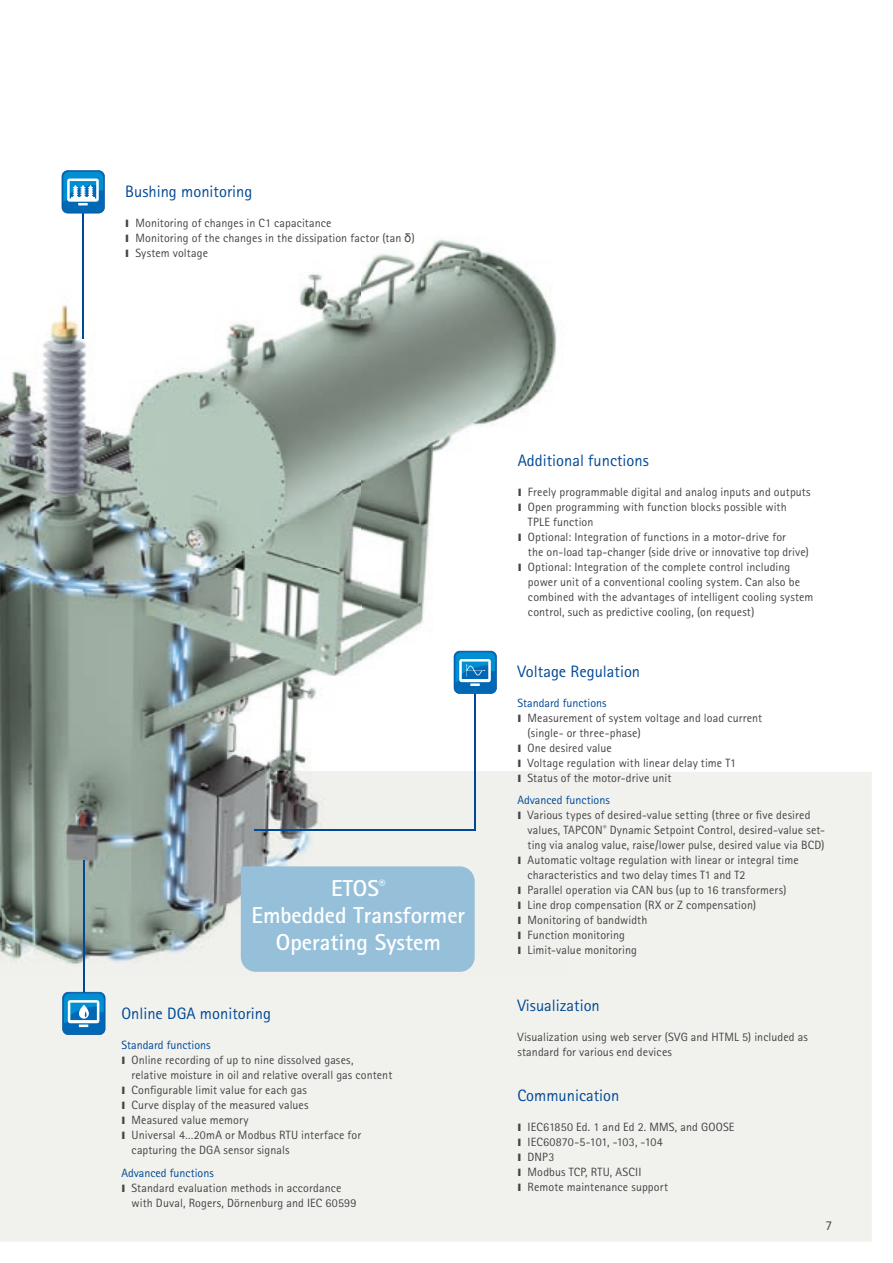
<style>
.page{position:relative;width:893px;height:1263px;background:#fff}
.page>*{position:absolute;margin:0;border:0;box-sizing:border-box;transform-origin:0 0}
.t1{font:700 23.1px/27px "Rotis Sans Serif Pro Cyr";color:#fff;text-align:center}
.t2{font:16.5px "Rotis Sans Serif Pro Cyr";color:#004896}
.t3{font:13.5px "Rotis Sans Serif Pro Cyr";color:#464347}
.t4{font:12px/15px "Rotis Sans Serif Pro Cyr";letter-spacing:.01em;color:#464347}
.t5{font:12px "Rotis Sans Serif Pro Cyr";color:#004896}
.s1{font-family:"Arial";font-weight:900;font-size:10.2px}
.s2{font-family:"Arial"}
</style>
<div class="page">
<div style="left:0;top:772px;width:872px;height:470px;background:#f1f2ed"></div>
<img style="left:0;top:213px;width:568px;height:763px">
<hr style="left:83px;top:188px;width:1px;height:150px;background:#004896">
<hr style="left:255px;top:829px;width:221px;height:1px;background:#004896">
<hr style="left:83px;top:860px;width:1px;height:141px;background:#004896">
<svg style="left:62px;top:992px;width:43px;height:43px;background:#3994cc"></svg>
<svg style="left:62px;top:170px;width:43px;height:43px"></svg>
<hr style="left:71px;top:197px;width:24px;height:2px;background:#fff">
<hr style="left:475px;top:689px;width:1px;height:140px;background:#004896">
<div style="left:241px;top:866px;width:234px;height:106px;background:#96c0da"></div>
<svg style="left:454px;top:651px;width:43px;height:43px;background:#318fca"></svg>
<h2 class="t2" style="left:125px;top:182px;width:129px">Bushing monitoring</h2>
<p class="t4" style="left:125px;top:216px;width:291px"><span class="s1">I</span> Monitoring of changes in C1 capacitance<br><span class="s1">I</span> Monitoring of the changes in the dissipation factor (tan <span class="s2">δ</span>)<br><span class="s1">I</span> System voltage</p>
<h1 class="t1" style="left:252px;top:875px;width:215px">ETOS<sup>®<br></sup>Embedded Transformer<br>Operating System</h1>
<h2 class="t2" style="left:121px;top:1004px;width:151px">Online DGA monitoring</h2>
<p class="t5" style="left:121px;top:1038px;width:91px">Standard functions</p>
<p class="t4" style="left:121px;top:1053px;width:234px"><span class="s1">I</span> Online recording of up to nine dissolved gases,</p>
<p class="t4" style="left:132px;top:1068px;width:262px">relative moisture in oil and relative overall gas content</p>
<p class="t4" style="left:121px;top:1083px;width:187px"><span class="s1">I</span> Configurable limit value for each gas</p>
<p class="t4" style="left:121px;top:1098px;width:189px"><span class="s1">I</span> Curve display of the measured values</p>
<p class="t4" style="left:121px;top:1113px;width:129px"><span class="s1">I</span> Measured value memory</p>
<p class="t4" style="left:121px;top:1128px;width:241px"><span class="s1">I</span> Universal 4…20mA or Modbus RTU interface for</p>
<p class="t4" style="left:132px;top:1143px;width:159px">capturing the DGA sensor signals</p>
<p class="t5" style="left:121px;top:1166px;width:94px">Advanced functions</p>
<p class="t4" style="left:121px;top:1180px;width:222px"><span class="s1">I</span> Standard evaluation methods in accordance</p>
<p class="t4" style="left:132px;top:1195px;width:226px">with Duval, Rogers, Dörnenburg and IEC 60599</p>
<h2 class="t2" style="left:518px;top:451px;width:133px">Additional functions</h2>
<p class="t4" style="left:518px;top:485px;width:295px"><span class="s1">I</span> Freely programmable digital and analog inputs and outputs</p>
<p class="t4" style="left:518px;top:500px;width:270px"><span class="s1">I</span> Open programming with function blocks possible with</p>
<p class="t4" style="left:528px;top:515px;width:67px">TPLE function</p>
<p class="t4" style="left:518px;top:530px;width:270px"><span class="s1">I</span> Optional: Integration of functions in a motor-drive for</p>
<p class="t4" style="left:528px;top:545px;width:283px">the on-load tap-changer (side drive or innovative top drive)</p>
<p class="t4" style="left:518px;top:560px;width:274px"><span class="s1">I</span> Optional: Integration of the complete control including</p>
<p class="t4" style="left:528px;top:575px;width:274px">power unit of a conventional cooling system. Can also be</p>
<p class="t4" style="left:528px;top:590px;width:287px">combined with the advantages of intelligent cooling system</p>
<p class="t4" style="left:528px;top:605px;width:228px">control, such as predictive cooling, (on request)</p>
<h2 class="t2" style="left:517px;top:662px;width:124px">Voltage Regulation</h2>
<p class="t5" style="left:517px;top:696px;width:91px">Standard functions</p>
<p class="t4" style="left:517px;top:710px;width:246px"><span class="s1">I</span> Measurement of system voltage and load current</p>
<p class="t4" style="left:528px;top:725px;width:115px">(single- or three-phase)</p>
<p class="t4" style="left:517px;top:740px;width:96px"><span class="s1">I</span> One desired value</p>
<p class="t4" style="left:517px;top:755px;width:220px"><span class="s1">I</span> Voltage regulation with linear delay time T1</p>
<p class="t4" style="left:517px;top:770px;width:155px"><span class="s1">I</span> Status of the motor-drive unit</p>
<p class="t5" style="left:517px;top:793px;width:94px">Advanced functions</p>
<p class="t4" style="left:517px;top:808px;width:295px"><span class="s1">I</span> Various types of desired-value setting (three or five desired</p>
<p class="t4" style="left:528px;top:823px;width:299px">values, TAPCON<sup>®</sup> Dynamic Setpoint Control, desired-value set-</p>
<p class="t4" style="left:528px;top:838px;width:298px">ting via analog value, raise/lower pulse, desired value via BCD)</p>
<p class="t4" style="left:517px;top:853px;width:283px"><span class="s1">I</span> Automatic voltage regulation with linear or integral time</p>
<p class="t4" style="left:528px;top:868px;width:219px">characteristics and two delay times T1 and T2</p>
<p class="t4" style="left:517px;top:883px;width:271px"><span class="s1">I</span> Parallel operation via CAN bus (up to 16 transformers)</p>
<p class="t4" style="left:517px;top:898px;width:240px"><span class="s1">I</span> Line drop compensation (RX or Z compensation)</p>
<p class="t4" style="left:517px;top:913px;width:131px"><span class="s1">I</span> Monitoring of bandwidth</p>
<p class="t4" style="left:517px;top:928px;width:109px"><span class="s1">I</span> Function monitoring</p>
<p class="t4" style="left:517px;top:943px;width:121px"><span class="s1">I</span> Limit-value monitoring</p>
<h2 class="t2" style="left:517px;top:995px;width:84px">Visualization</h2>
<p class="t4" style="left:517px;top:1029px;width:292px">Visualization using web server (SVG and HTML 5) included as standard for various end devices</p>
<h2 class="t2" style="left:517px;top:1085px;width:104px">Communication</h2>
<p class="t4" style="left:517px;top:1119px;width:219px"><span class="s1">I</span> IEC61850 Ed. 1 and Ed 2. MMS, and GOOSE<br><span class="s1">I</span> IEC60870-5-101, -103, -104<br><span class="s1">I</span> DNP3<br><span class="s1">I</span> Modbus TCP, RTU, ASCII<br><span class="s1">I</span> Remote maintenance support</p>
<p class="t3" style="left:825px;top:1217px;width:8px">7</p>
</div>
